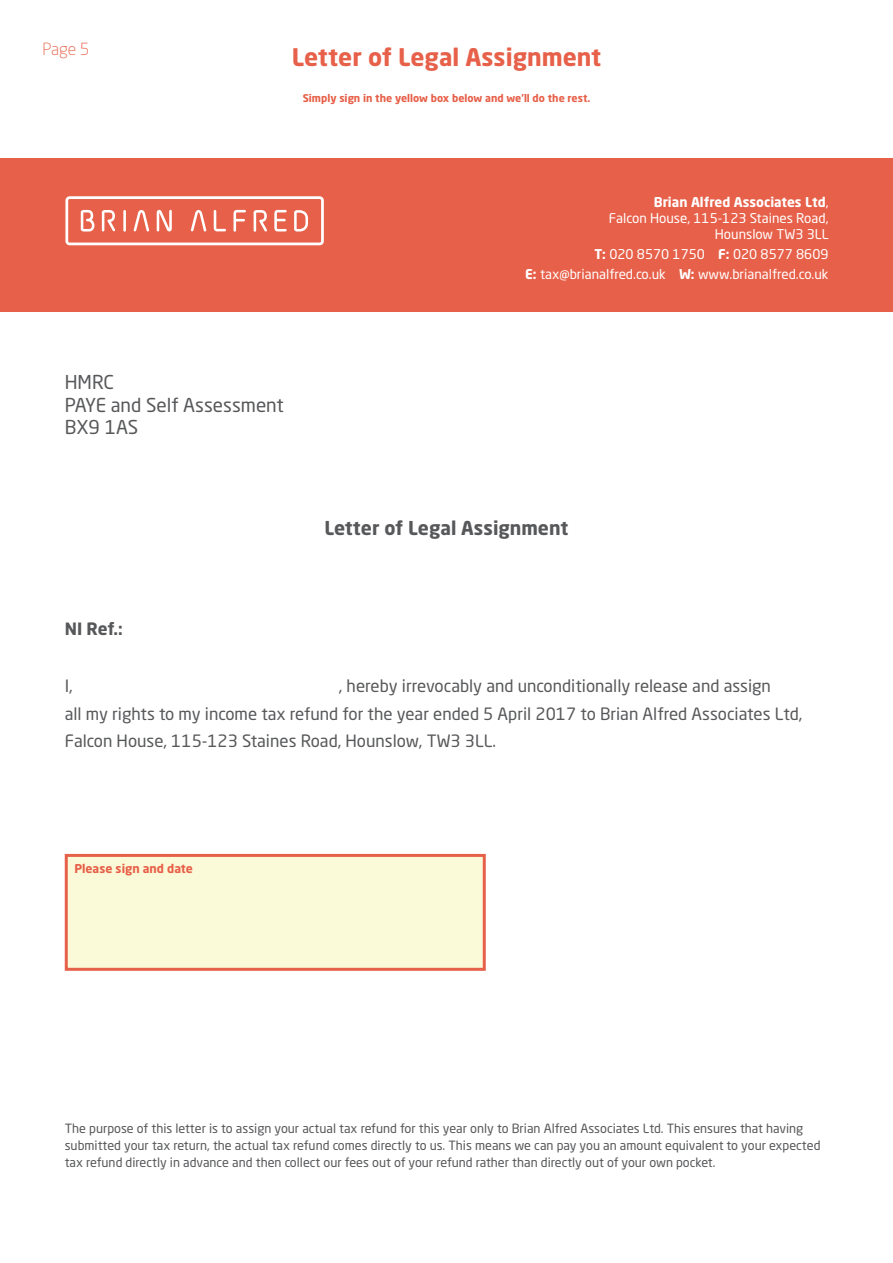
<style>
.page{position:relative;width:893px;height:1263px;background:#fff}
.page>*{position:absolute;margin:0;border:0;box-sizing:border-box;transform-origin:0 0}
.t1{font:700 24px "Neo Sans Std";color:#e76049}
.t2{font:18.9px/22.6px "Neo Sans Std";color:#57585a}
.t3{font:700 18.9px "Neo Sans Std";color:#57585a}
.t4{font:16.8px/27.3px "Neo Sans Std";color:#57585a}
.t5{font:700 16.8px "Neo Sans Std";color:#57585a}
.t6{font:300 16.5px "Neo Sans Std";color:#e76049}
.t7{font:13.35px/16px "Neo Sans Std";color:#fff;text-align:right}
.t8{font:12.6px/16.8px "Neo Sans Std";color:#57585a}
.t9{font:700 12px "Neo Sans Std";color:#e76049}
.t10{font:700 10.5px "Neo Sans Std";color:#e76049}
.s1{font-weight:700}
</style>
<div class="page">
<div style="left:0;top:158px;width:893px;height:154px;background:#e76049"></div>
<svg style="left:65px;top:196px;width:259px;height:49px"></svg>
<svg style="left:64px;top:853px;width:422px;height:118px"></svg>
<h3 class="t6" style="left:43px;top:39px;width:48px">Page 5</h3>
<h1 class="t1" style="left:292px;top:42px;width:311px">Letter of Legal Assignment</h1>
<p class="t10" style="left:303px;top:92px;width:289px">Simply sign in the yellow box below and we’ll do the rest.</p>
<p class="t7" style="left:609px;top:193px;width:221px"><span class="s1">Brian Alfred Associates Ltd</span>,<br>Falcon House, 115-123 Staines Road,<br>Hounslow TW3 3LL</p>
<p class="t7" style="left:525px;top:244px;width:305px;line-height:20.2px"><span class="s1">T:</span> 020 8570 1750 <span class="s1">F:</span> 020 8577 8609<br><span class="s1">E:</span> tax@brianalfred.co.uk <span class="s1">W:</span> www.brianalfred.co.uk</p>
<h2 class="t2" style="left:65px;top:370px;width:220px">HMRC<br>PAYE and Self Assessment<br>BX9 1AS</h2>
<h3 class="t5" style="left:65px;top:618px;width:60px">NI Ref.:</h3>
<h2 class="t3" style="left:324px;top:516px;width:246px">Letter of Legal Assignment</h2>
<h3 class="t4" style="left:65px;top:672px;width:739px;text-indent:274px">, hereby irrevocably and unconditionally release and assign<br>all my rights to my income tax refund for the year ended 5 April 2017 to Brian Alfred Associates Ltd,<br>Falcon House, 115-123 Staines Road, Hounslow, TW3 3LL.</h3>
<h3 class="t4" style="left:65px;top:672px;width:10px">I,</h3>
<p class="t9" style="left:74px;top:861px;width:120px">Please sign and date</p>
<p class="t8" style="left:65px;top:1120px;width:757px">The purpose of this letter is to assign your actual tax refund for this year only to Brian Alfred Associates Ltd. This ensures that having submitted your tax return, the actual tax refund comes directly to us. This means we can pay you an amount equivalent to your expected tax refund directly in advance and then collect our fees out of your refund rather than directly out of your own pocket.</p>
</div>
